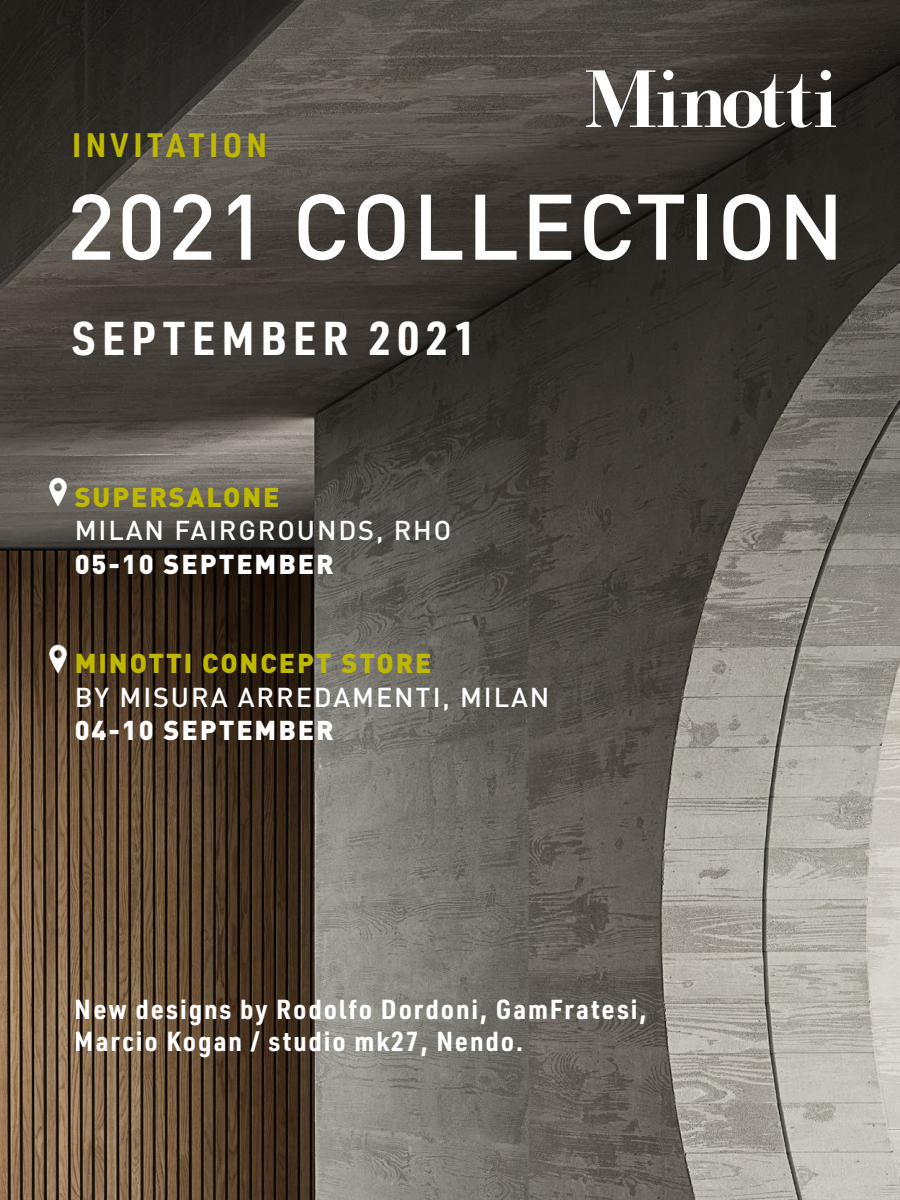
<style>
.page{position:relative;width:900px;height:1200px;background:#fff}
.page>*{position:absolute;margin:0;border:0;box-sizing:border-box;transform-origin:0 0}
.t1{font:500 91.4px "DIN";letter-spacing:.02em;color:#fff}
.t2{font:700 46.5px "URWDIN Semi Cond";letter-spacing:.13em;color:#fff}
.t3{font:700 33.2px "URWDIN Semi Cond";letter-spacing:.13em;color:#bfb800}
.t4{font:700 27px/31.8px "URWDIN Semi Cond";letter-spacing:.07em;color:#fff}
.t5{font:500 27px "DIN";letter-spacing:.07em;color:#fff}
.t6{font:900 27px "DIN";letter-spacing:.07em;color:#bfb800}
.t7{font:900 27px "DIN";letter-spacing:.07em;color:#fff}
</style>
<div class="page">
<img style="left:0;top:0;width:900px;height:1200px">
<img style="left:41px;top:476px;width:34px;height:34px">
<img style="left:41px;top:642px;width:34px;height:34px">
<svg style="left:586px;top:70px;width:250px;height:58px"></svg>
<p class="t3" style="left:72px;top:122px;width:197px">INVITATION</p>
<h1 class="t1" style="left:66px;top:168px;width:779px">2021 COLLECTION</h1>
<h2 class="t2" style="left:72px;top:307px;width:406px">SEPTEMBER 2021</h2>
<p class="t6" style="left:75px;top:479px;width:206px">SUPERSALONE</p>
<p class="t5" style="left:75px;top:513px;width:378px">MILAN FAIRGROUNDS, RHO</p>
<p class="t7" style="left:75px;top:546px;width:261px">05-10 SEPTEMBER</p>
<p class="t6" style="left:75px;top:645px;width:358px">MINOTTI CONCEPT STORE</p>
<p class="t5" style="left:75px;top:680px;width:476px">BY MISURA ARREDAMENTI, MILAN</p>
<p class="t7" style="left:75px;top:712px;width:261px">04-10 SEPTEMBER</p>
<p class="t4" style="left:75px;top:993px;width:573px">New designs by Rodolfo Dordoni, GamFratesi,<br>Marcio Kogan / studio mk27, Nendo.</p>
</div>
